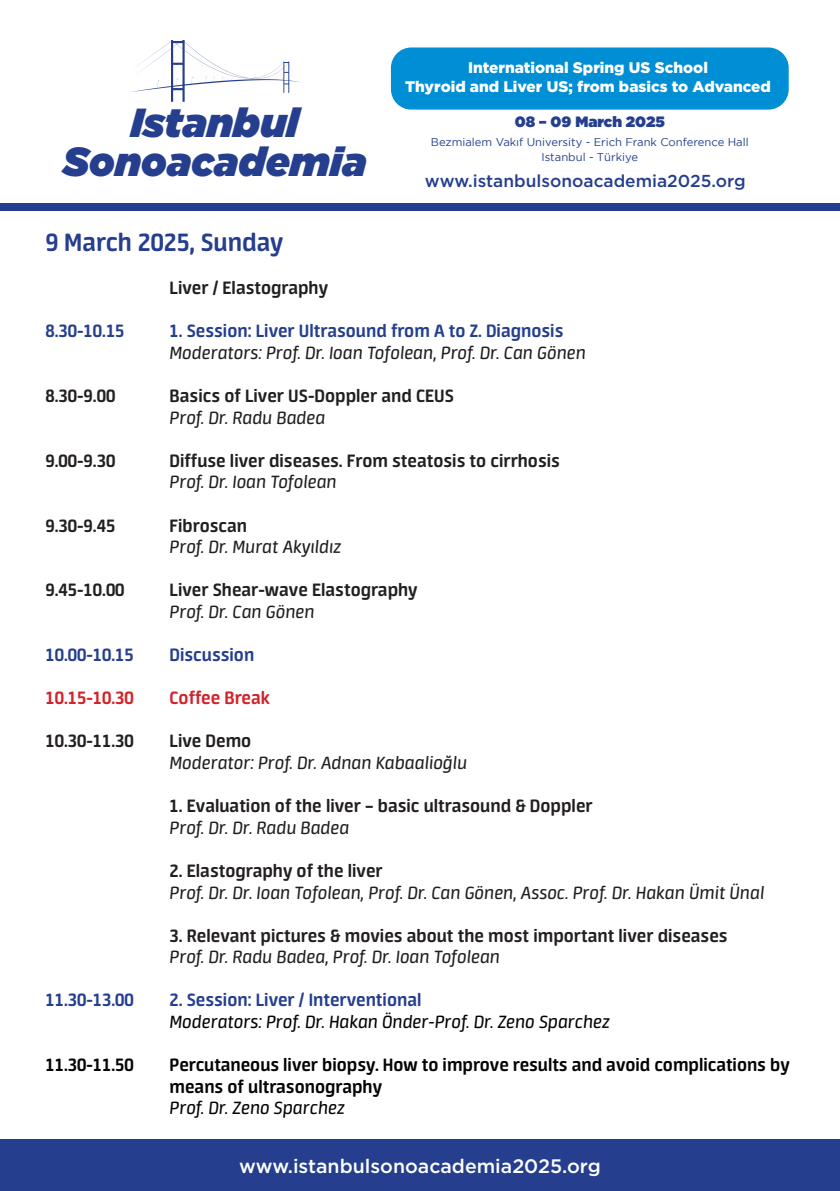
<style>
.page{position:relative;width:840px;height:1191px;background:#fff}
.page>*{position:absolute;margin:0;border:0;box-sizing:border-box;transform-origin:0 0}
.t1{font:italic 900 40.6px/38.2px "Gotham";color:#253f8e;text-align:center}
.t2{font:700 28px "Neuron";color:#253f8e}
.t3{font:700 20px "Neuron";color:#231f20}
.t4{font:italic 20px "Neuron";color:#231f20}
.t5{font:700 20px "Neuron";color:#253f8e}
.t6{font:700 20px/21.6px "Neuron";color:#040503}
.t7{font:italic 20px "Neuron";color:#040503}
.t8{font:700 20px "Neuron";color:#d1232a}
.t9{font:19.4px "Gotham";color:#fff}
.t10{font:17.2px "Gotham";color:#253f8e}
.t11{font:900 15.4px/18.4px "Gotham";color:#fff;text-align:center}
.t12{font:900 15px "Gotham";color:#253f8e}
.t13{font:11.2px/15.2px "Gotham Book TR";color:#253f8e;text-align:center}
</style>
<div class="page">
<div style="left:0;top:1140px;width:839px;height:51px;background:#253f8e"></div>
<div style="left:0;top:203px;width:839px;height:8px;background:#253f8e"></div>
<svg style="left:131px;top:40px;width:170px;height:62px"></svg>
<div style="left:390px;top:47px;width:398px;height:63px;background:#008fd5;border-radius:20px"></div>
<h1 class="t1" style="left:63px;top:103px;width:305px">Istanbul<br>Sonoacademia</h1>
<p class="t11" style="left:405px;top:58px;width:367px">International Spring US School<br>Thyroid and Liver US; from basics to Advanced</p>
<p class="t12" style="left:514px;top:111px;width:151px">08 – 09 March 2025</p>
<p class="t13" style="left:430px;top:134px;width:319px">Bezmialem Vakıf University - Erich Frank Conference Hall<br>Istanbul - Türkiye</p>
<p class="t10" style="left:425px;top:171px;width:322px">www.istanbulsonoacademia2025.org</p>
<h2 class="t2" style="left:45px;top:226px;width:239px">9 March 2025, Sunday</h2>
<p class="t3" style="left:169px;top:276px;width:160px">Liver / Elastography</p>
<p class="t5" style="left:45px;top:320px;width:81px">8.30-10.15</p>
<p class="t5" style="left:169px;top:320px;width:395px">1. Session: Liver Ultrasound from A to Z. Diagnosis</p>
<p class="t4" style="left:169px;top:342px;width:417px">Moderators: Prof. Dr. Ioan Tofolean, Prof. Dr. Can Gönen</p>
<p class="t3" style="left:45px;top:384px;width:71px">8.30-9.00</p>
<p class="t3" style="left:169px;top:384px;width:286px">Basics of Liver US-Doppler and CEUS</p>
<p class="t4" style="left:169px;top:406px;width:157px">Prof. Dr. Radu Badea</p>
<p class="t3" style="left:45px;top:449px;width:71px">9.00-9.30</p>
<p class="t3" style="left:169px;top:449px;width:392px">Diffuse liver diseases. From steatosis to cirrhosis</p>
<p class="t4" style="left:169px;top:471px;width:169px">Prof. Dr. Ioan Tofolean</p>
<p class="t3" style="left:45px;top:514px;width:71px">9.30-9.45</p>
<p class="t3" style="left:169px;top:514px;width:79px">Fibroscan</p>
<p class="t4" style="left:169px;top:536px;width:173px">Prof. Dr. Murat Akyıldız</p>
<p class="t3" style="left:45px;top:578px;width:81px">9.45-10.00</p>
<p class="t3" style="left:169px;top:578px;width:249px">Liver Shear-wave Elastography</p>
<p class="t4" style="left:169px;top:601px;width:146px">Prof. Dr. Can Gönen</p>
<p class="t5" style="left:45px;top:643px;width:90px">10.00-10.15</p>
<p class="t5" style="left:169px;top:643px;width:86px">Discussion</p>
<p class="t8" style="left:45px;top:686px;width:90px">10.15-10.30</p>
<p class="t8" style="left:169px;top:686px;width:102px">Coffee Break</p>
<p class="t3" style="left:45px;top:730px;width:90px">10.30-11.30</p>
<p class="t3" style="left:169px;top:730px;width:83px">Live Demo</p>
<p class="t4" style="left:169px;top:752px;width:299px">Moderator: Prof. Dr. Adnan Kabaalioğlu</p>
<p class="t3" style="left:169px;top:794px;width:424px">1. Evaluation of the liver – basic ultrasound &amp; Doppler</p>
<p class="t4" style="left:169px;top:816px;width:181px">Prof. Dr. Dr. Radu Badea</p>
<p class="t3" style="left:169px;top:859px;width:214px">2. Elastography of the liver</p>
<p class="t4" style="left:169px;top:881px;width:596px">Prof. Dr. Dr. Ioan Tofolean, Prof. Dr. Can Gönen, Assoc. Prof. Dr. Hakan Ümit Ünal</p>
<p class="t3" style="left:169px;top:924px;width:559px">3. Relevant pictures &amp; movies about the most important liver diseases</p>
<p class="t4" style="left:169px;top:946px;width:332px">Prof. Dr. Radu Badea, Prof. Dr. Ioan Tofolean</p>
<p class="t5" style="left:45px;top:988px;width:90px">11.30-13.00</p>
<p class="t5" style="left:169px;top:988px;width:253px">2. Session: Liver / Interventional</p>
<p class="t7" style="left:169px;top:1011px;width:441px">Moderators: Prof. Dr. Hakan Önder-Prof. Dr. Zeno Sparchez</p>
<p class="t6" style="left:45px;top:1054px;width:90px">11.30-11.50</p>
<p class="t6" style="left:169px;top:1054px;width:621px">Percutaneous liver biopsy. How to improve results and avoid complications by means of ultrasonography</p>
<p class="t7" style="left:169px;top:1097px;width:177px">Prof. Dr. Zeno Sparchez</p>
<p class="t9" style="left:239px;top:1155px;width:363px">www.istanbulsonoacademia2025.org</p>
</div>
